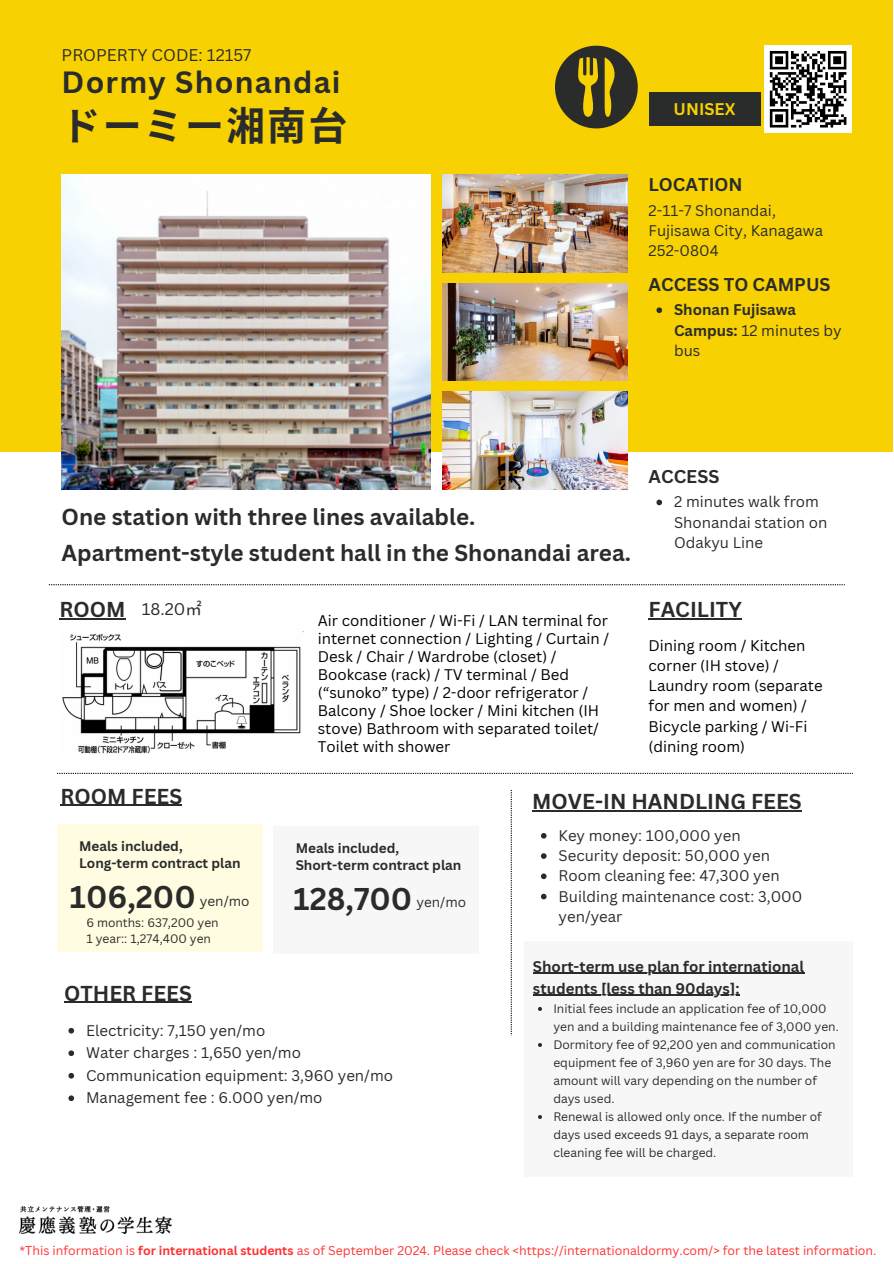
<style>
.page{position:relative;width:894px;height:1264px;background:#fff}
.page>*{position:absolute;margin:0;border:0;box-sizing:border-box;transform-origin:0 0}
.t1{font:700 39px "Noto Sans CJ Ksc";letter-spacing:.055em;color:#2a2b2b}
.t2{font:700 30.6px "Canva Sans";color:#2a2b2b}
.t3{font:700 29.85px "Canva Sans";letter-spacing:.04em;color:#2a2b2b}
.t4{font:700 22.5px/36px "Canva Sans";color:#2a2b2b}
.t5{font:700 21px "Canva Sans";color:#2a2b2b}
.t6{font:700 18px "Canva Sans";color:#2a2b2b}
.t7{font:16.5px "Canva Sans";color:#2a2b2b}
.t8{font:700 16.5px "Canva Sans";letter-spacing:.005em;color:#f7d101}
.t9{font:15px/18px "Canva Sans";color:#000}
.t10{font:15px/20.2px "Canva Sans";color:#2a2b2b}
.t11{font:700 15px/20.2px "Canva Sans";color:#2a2b2b}
.t12{font:700 13.5px "Canva Sans";color:#2a2b2b}
.t13{font:13.5px "Canva Sans";color:#2a2b2b}
.t14{font:12.3px "Canva Sans";color:#ff3131}
.t15{font:12px/18px "Canva Sans";color:#2a2b2b}
.s1{font-weight:400}
.s2{font-family:"Noto Sans CJ Ksc"}
.s3{font-weight:700}
</style>
<div class="page">
<div style="left:0;top:0;width:892px;height:451px;background:#f7d101"></div>
<img style="left:62px;top:174px;width:369px;height:315px">
<img style="left:442px;top:174px;width:185px;height:98px">
<img style="left:442px;top:284px;width:185px;height:96px">
<img style="left:442px;top:392px;width:185px;height:97px">
<svg style="left:57px;top:772px;width:794px;height:2px"></svg>
<svg style="left:49px;top:584px;width:795px;height:1px"></svg>
<svg style="left:510px;top:790px;width:1px;height:245px"></svg>
<hr style="left:61px;top:804px;width:121px;height:1px;background:#2a2b2b">
<img style="left:62px;top:632px;width:241px;height:121px">
<hr style="left:59px;top:618px;width:66px;height:1px;background:#2a2b2b">
<hr style="left:532px;top:810px;width:269px;height:1px;background:#2a2b2b">
<svg style="left:656px;top:307px;width:6px;height:6px"></svg>
<hr style="left:648px;top:618px;width:93px;height:1px;background:#2a2b2b">
<svg style="left:541px;top:833px;width:5px;height:5px"></svg>
<svg style="left:541px;top:853px;width:5px;height:5px"></svg>
<svg style="left:540px;top:873px;width:6px;height:6px"></svg>
<svg style="left:540px;top:893px;width:6px;height:6px"></svg>
<svg style="left:656px;top:499px;width:6px;height:6px"></svg>
<hr style="left:64px;top:1001px;width:128px;height:1px;background:#2a2b2b">
<svg style="left:68px;top:1027px;width:6px;height:6px"></svg>
<svg style="left:68px;top:1050px;width:6px;height:6px"></svg>
<svg style="left:68px;top:1073px;width:6px;height:5px"></svg>
<svg style="left:68px;top:1095px;width:6px;height:6px"></svg>
<div style="left:764px;top:46px;width:87px;height:87px;background:#fff"></div>
<svg style="left:769px;top:51px;width:78px;height:77px"></svg>
<svg style="left:555px;top:46px;width:82px;height:82px"></svg>
<div style="left:648px;top:92px;width:112px;height:34px;background:#2a2b2b"></div>
<div style="left:57px;top:824px;width:205px;height:128px;background:#fffce1"></div>
<div style="left:273px;top:826px;width:206px;height:128px;background:#f7f7f7"></div>
<div style="left:524px;top:941px;width:328px;height:236px;background:#f7f7f7"></div>
<hr style="left:533px;top:972px;width:271px;height:1px;background:#2a2b2b">
<hr style="left:533px;top:994px;width:206px;height:1px;background:#2a2b2b">
<svg style="left:538px;top:1007px;width:4px;height:3px"></svg>
<svg style="left:538px;top:1043px;width:4px;height:3px"></svg>
<svg style="left:538px;top:1115px;width:4px;height:3px"></svg>
<img style="left:19px;top:1206px;width:152px;height:27px">
<p class="t7" style="left:62px;top:43px;width:191px">PROPERTY CODE: 12157</p>
<h3 class="t3" style="left:62px;top:62px;width:280px">Dormy Shonandai</h3>
<h1 class="t1" style="left:62px;top:95px;width:283px">ドーミー湘南台</h1>
<p class="t8" style="left:673px;top:97px;width:63px">UNISEX</p>
<p class="t6" style="left:648px;top:172px;width:96px">LOCATION</p>
<h3 class="t10" style="left:648px;top:200px;width:176px">2-11-7 Shonandai,<br>Fujisawa City, Kanagawa<br>252-0804</h3>
<h4 class="t6" style="left:648px;top:272px;width:183px">ACCESS TO CAMPUS</h4>
<h5 class="t11" style="left:674px;top:299px;width:169px">Shonan Fujisawa<br>Campus: <span class="s1">12 minutes by bus</span></h5>
<h5 class="t4" style="left:62px;top:498px;width:570px">One station with three lines available.<br>Apartment-style student hall in the Shonandai area.</h5>
<h5 class="t5" style="left:59px;top:594px;width:67px">ROOM</h5>
<p class="t7" style="left:142px;top:598px;width:62px">18.20<span class="s2">㎡</span></p>
<p class="t9" style="left:318px;top:611px;width:293px">Air conditioner / Wi-Fi / LAN terminal for internet connection / Lighting / Curtain / Desk / Chair / Wardrobe (closet) / Bookcase (rack) / TV terminal / Bed (“sunoko” type) / 2-door refrigerator / Balcony / Shoe locker / Mini kitchen (IH stove) Bathroom with separated toilet/ Toilet with shower</p>
<p class="t6" style="left:648px;top:464px;width:72px">ACCESS</p>
<p class="t10" style="left:674px;top:491px;width:155px">2 minutes walk from<br>Shonandai station on<br>Odakyu Line</p>
<p class="t5" style="left:648px;top:594px;width:95px">FACILITY</p>
<p class="t9" style="left:648px;top:634px;width:175px;line-height:20.2px">Dining room / Kitchen corner (IH stove) /<br>Laundry room (separate for men and women) /<br>Bicycle parking / Wi-Fi (dining room)</p>
<h3 class="t5" style="left:61px;top:781px;width:123px">ROOM FEES</h3>
<h3 class="t12" style="left:79px;top:836px;width:105px">Meals included,</h3>
<p class="t12" style="left:79px;top:853px;width:163px">Long-term contract plan</p>
<h2 class="t2" style="left:70px;top:875px;width:127px">106,200</h2>
<p class="t13" style="left:200px;top:891px;width:51px">yen/mo</p>
<p class="t15" style="left:86px;top:913px;width:134px">6 months: 637,200 yen</p>
<p class="t15" style="left:86px;top:929px;width:126px">1 year:: 1,274,400 yen</p>
<p class="t12" style="left:295px;top:838px;width:105px">Meals included,</p>
<p class="t12" style="left:295px;top:855px;width:167px">Short-term contract plan</p>
<p class="t2" style="left:293px;top:877px;width:120px">128,700</p>
<h3 class="t13" style="left:416px;top:893px;width:51px">yen/mo</h3>
<p class="t5" style="left:64px;top:978px;width:129px">OTHER FEES</p>
<h2 class="t10" style="left:86px;top:1019px;width:181px">Electricity: 7,150 yen/mo</h2>
<p class="t10" style="left:86px;top:1042px;width:216px">Water charges : 1,650 yen/mo</p>
<p class="t10" style="left:86px;top:1064px;width:308px">Communication equipment: 3,960 yen/mo</p>
<p class="t10" style="left:86px;top:1087px;width:238px">Management fee : 6.000 yen/mo</p>
<h5 class="t5" style="left:532px;top:787px;width:271px">MOVE-IN HANDLING FEES</h5>
<p class="t10" style="left:558px;top:825px;width:184px">Key money: 100,000 yen</p>
<h3 class="t10" style="left:558px;top:845px;width:213px">Security deposit: 50,000 yen</h3>
<p class="t10" style="left:558px;top:865px;width:223px">Room cleaning fee: 47,300 yen</p>
<h3 class="t10" style="left:558px;top:885px;width:245px">Building maintenance cost: 3,000 yen/year</h3>
<p class="t11" style="left:533px;top:956px;width:272px">Short-term use plan for international</p>
<p class="t11" style="left:533px;top:978px;width:208px">students [less than 90days]:</p>
<p class="t15" style="left:553px;top:999px;width:275px">Initial fees include an application fee of 10,000</p>
<p class="t15" style="left:553px;top:1017px;width:287px">yen and a building maintenance fee of 3,000 yen.<br>Dormitory fee of 92,200 yen and communication</p>
<p class="t15" style="left:553px;top:1053px;width:279px">equipment fee of 3,960 yen are for 30 days. The amount will vary depending on the number of days used.<br>Renewal is allowed only once. If the number of</p>
<p class="t15" style="left:553px;top:1125px;width:257px">days used exceeds 91 days, a separate room cleaning fee will be charged.</p>
<p class="t14" style="left:19px;top:1241px;width:858px">*This information is <span class="s3">for international students</span> as of September 2024. Please check &lt;https://internationaldormy.com/&gt; for the latest information.</p>
</div>
